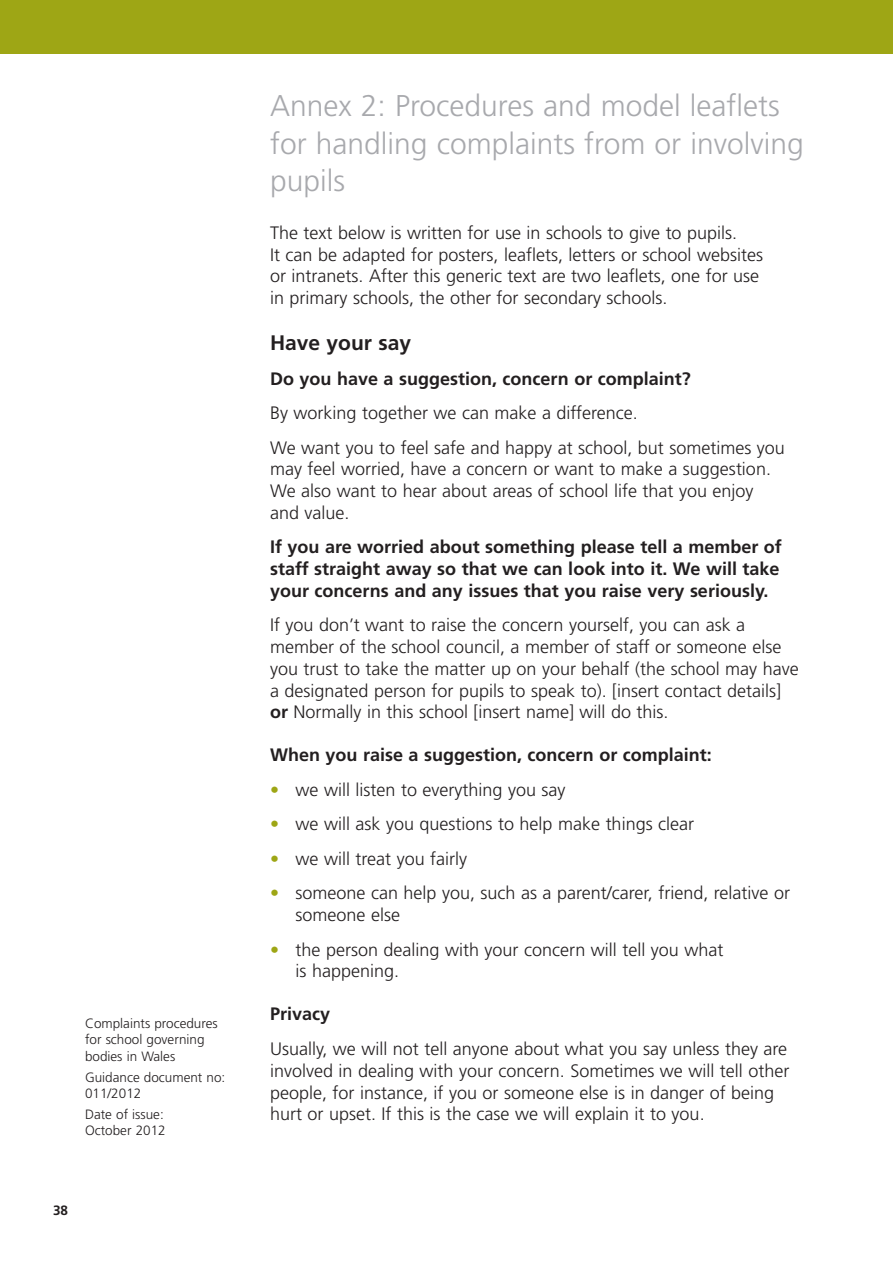
<style>
.page{position:relative;width:893px;height:1263px;background:#fff}
.page>*{position:absolute;margin:0;border:0;box-sizing:border-box;transform-origin:0 0}
.t1{font:300 30px/37.5px "Frutiger LT Std";color:#a8a9ad}
.t2{font:700 21px "Frutiger LT Std";color:#231f20}
.t3{font:300 18px/21.8px "Frutiger LT Std";color:#231f20}
.t4{font:700 18px/21.8px "Frutiger";color:#231f20}
.t5{font:700 18px "Frutiger LT Std";color:#231f20}
.t6{font:300 13.5px/16.5px "Frutiger LT Std";color:#231f20}
.t7{font:700 13.5px "Frutiger LT Std";color:#231f20}
.s1{font-family:"Frutiger";font-weight:700}
.s2{color:#9ea615}
</style>
<div class="page">
<div style="left:0;top:0;width:893px;height:53px;background:#9ea615"></div>
<p class="t6" style="left:85px;top:1015px;width:134px">Complaints procedures for school governing bodies in Wales</p>
<p class="t6" style="left:85px;top:1069px;width:142px">Guidance document no:<br>011/2012</p>
<p class="t6" style="left:85px;top:1106px;width:82px">Date of issue:<br>October 2012</p>
<p class="t7" style="left:53px;top:1203px;width:17px">38</p>
<h1 class="t1" style="left:270px;top:88px;width:535px">Annex 2: Procedures and model leaflets for handling complaints from or involving pupils</h1>
<p class="t3" style="left:270px;top:222px;width:495px">The text below is written for use in schools to give to pupils.<br>It can be adapted for posters, leaflets, letters or school websites or intranets. After this generic text are two leaflets, one for use in primary schools, the other for secondary schools.</p>
<p class="t2" style="left:270px;top:330px;width:143px">Have your say</p>
<p class="t5" style="left:270px;top:368px;width:422px">Do you have a suggestion, concern or complaint?</p>
<p class="t3" style="left:270px;top:396px;width:516px;line-height:34.5px">By working together we can make a difference.<br>We want you to feel safe and happy at school, but sometimes you</p>
<p class="t3" style="left:270px;top:459px;width:502px">may feel worried, have a concern or want to make a suggestion.<br>We also want to hear about areas of school life that you enjoy and value.</p>
<p class="t4" style="left:270px;top:536px;width:513px">If you are worried about something please tell a member of staff straight away so that we can look into it. We will take your concerns and any issues that you raise very seriously.</p>
<p class="t3" style="left:270px;top:615px;width:530px">If you don’t want to raise the concern yourself, you can ask a member of the school council, a member of staff or someone else you trust to take the matter up on your behalf (the school may have a designated person for pupils to speak to). [insert contact details] <span class="s1">or</span> Normally in this school [insert name] will do this.</p>
<p class="t4" style="left:270px;top:744px;width:443px">When you raise a suggestion, concern or complaint:</p>
<p class="t3" style="left:270px;top:779px;width:297px"><span class="s2">•</span> we will listen to everything you say</p>
<p class="t3" style="left:270px;top:814px;width:426px"><span class="s2">•</span> we will ask you questions to help make things clear</p>
<p class="t3" style="left:270px;top:848px;width:199px"><span class="s2">•</span> we will treat you fairly</p>
<p class="t3" style="left:296px;top:883px;width:496px;text-indent:-26px"><span class="s2">•</span> someone can help you, such as a parent/carer, friend, relative or someone else</p>
<p class="t3" style="left:296px;top:939px;width:429px;text-indent:-26px"><span class="s2">•</span> the person dealing with your concern will tell you what is happening.</p>
<p class="t5" style="left:270px;top:1004px;width:62px">Privacy</p>
<p class="t3" style="left:270px;top:1038px;width:521px">Usually, we will not tell anyone about what you say unless they are involved in dealing with your concern. Sometimes we will tell other people, for instance, if you or someone else is in danger of being hurt or upset. If this is the case we will explain it to you.</p>
</div>
